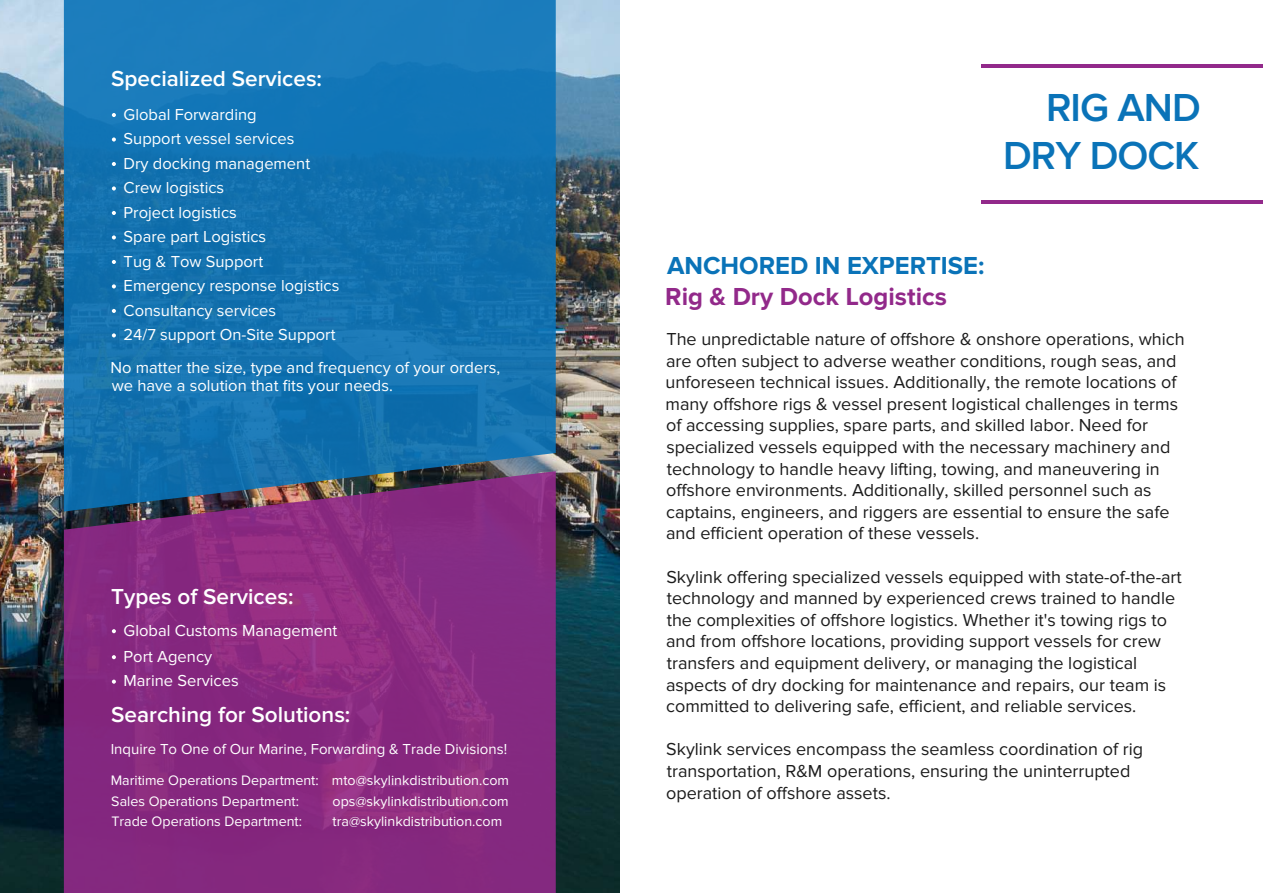
<style>
.page{position:relative;width:1263px;height:893px;background:#fff}
.page>*{position:absolute;margin:0;border:0;box-sizing:border-box;transform-origin:0 0}
.t1{font:600 40.5px/48.6px "Proxima Nova";letter-spacing:-.025em;color:#0a73b8;text-align:right}
.t2{font:700 25.5px "Proxima Nova";color:#0a73b8}
.t3{font:700 25.5px "Proxima Nova";color:#92298a}
.t4{font:600 22.5px "Proxima Nova";color:#fff}
.t5{font:18px/21.6px "Proxima Nova";color:#1c1c1c}
.t6{font:16.5px/24.5px "Proxima Nova";color:#fff}
.t7{font:15px "Proxima Nova";color:#fff}
.t8{font:14.25px/20.7px "Proxima Nova";color:#fff}
</style>
<div class="page">
<img style="left:0;top:0;width:620px;height:893px">
<svg style="left:64px;top:0;width:492px;height:471px;background:#1473b2"></svg>
<svg style="left:64px;top:471px;width:492px;height:422px;background:#822d7f"></svg>
<svg style="left:112px;top:113px;width:4px;height:4px"></svg>
<svg style="left:112px;top:137px;width:4px;height:5px"></svg>
<svg style="left:112px;top:162px;width:4px;height:4px"></svg>
<svg style="left:112px;top:186px;width:4px;height:5px"></svg>
<svg style="left:112px;top:211px;width:4px;height:4px"></svg>
<svg style="left:112px;top:235px;width:4px;height:4px"></svg>
<svg style="left:112px;top:260px;width:4px;height:4px"></svg>
<svg style="left:112px;top:284px;width:4px;height:4px"></svg>
<svg style="left:112px;top:309px;width:4px;height:4px"></svg>
<svg style="left:112px;top:333px;width:4px;height:4px"></svg>
<svg style="left:112px;top:629px;width:4px;height:4px"></svg>
<svg style="left:112px;top:655px;width:4px;height:4px"></svg>
<svg style="left:112px;top:680px;width:4px;height:4px"></svg>
<hr style="left:981px;top:201px;width:282px;height:3px;background:#92298a">
<hr style="left:981px;top:64px;width:282px;height:3px;background:#92298a">
<p class="t4" style="left:111px;top:66px;width:212px">Specialized Services:</p>
<p class="t6" style="left:124px;top:102px;width:217px">Global Forwarding<br>Support vessel services<br>Dry docking management<br>Crew logistics<br>Project logistics<br>Spare part Logistics<br>Tug &amp; Tow Support<br>Emergency response logistics<br>Consultancy services<br>24/7 support On-Site Support</p>
<p class="t6" style="left:111px;top:359px;width:391px;line-height:18px">No matter the size, type and frequency of your orders, we have a solution that fits your needs.</p>
<p class="t4" style="left:111px;top:584px;width:184px">Types of Services:</p>
<p class="t6" style="left:124px;top:618px;width:215px;line-height:26px">Global Customs Management<br>Port Agency</p>
<p class="t6" style="left:124px;top:669px;width:117px">Marine Services</p>
<p class="t4" style="left:111px;top:701px;width:241px">Searching for Solutions:</p>
<p class="t7" style="left:111px;top:740px;width:398px">Inquire To One of Our Marine, Forwarding &amp; Trade Divisions!</p>
<p class="t8" style="left:111px;top:770px;width:209px">Maritime Operations Department:<br>Sales Operations Department:<br>Trade Operations Department:</p>
<p class="t8" style="left:332px;top:770px;width:179px;text-align:justify">mto@skylinkdistribution.com ops@skylinkdistribution.com tra@skylinkdistribution.com</p>
<h1 class="t1" style="left:1003px;top:84px;width:199px">RIG AND<br>DRY DOCK</h1>
<h2 class="t2" style="left:667px;top:254px;width:319px">ANCHORED IN EXPERTISE:</h2>
<h2 class="t3" style="left:665px;top:284px;width:283px">Rig &amp; Dry Dock Logistics</h2>
<p class="t5" style="left:666px;top:328px;width:521px">The unpredictable nature of offshore &amp; onshore operations, which are often subject to adverse weather conditions, rough seas, and unforeseen technical issues. Additionally, the remote locations of many offshore rigs &amp; vessel present logistical challenges in terms of accessing supplies, spare parts, and skilled labor. Need for specialized vessels equipped with the necessary machinery and technology to handle heavy lifting, towing, and maneuvering in offshore environments. Additionally, skilled personnel such as captains, engineers, and riggers are essential to ensure the safe and efficient operation of these vessels.</p>
<p class="t5" style="left:666px;top:566px;width:517px">Skylink offering specialized vessels equipped with state-of-the-art technology and manned by experienced crews trained to handle the complexities of offshore logistics. Whether it's towing rigs to and from offshore locations, providing support vessels for crew transfers and equipment delivery, or managing the logistical aspects of dry docking for maintenance and repairs, our team is committed to delivering safe, efficient, and reliable services.</p>
<p class="t5" style="left:666px;top:739px;width:478px">Skylink services encompass the seamless coordination of rig transportation, R&amp;M operations, ensuring the uninterrupted operation of offshore assets.</p>
</div>
